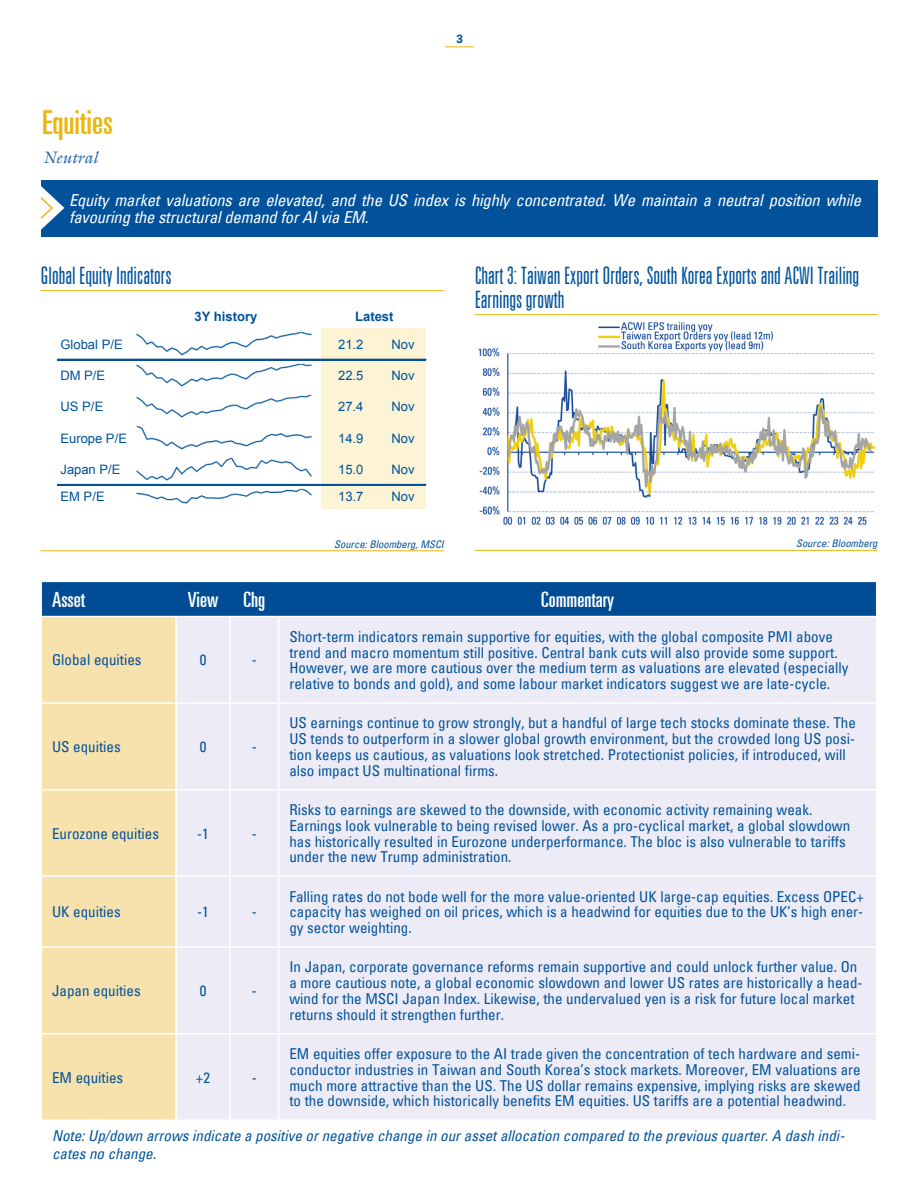
<style>
.page{position:relative;width:918px;height:1188px;background:#fff}
.page>*{position:absolute;margin:0;border:0;box-sizing:border-box;transform-origin:0 0}
.B-head_alt{font:ultra-condensed 33px "Univers";color:#eab610}
.C-head{font:300 ultra-condensed 24px/24px "Univers";color:#01529b}
.t1{font:ultra-condensed 21px "Univers";color:#fff}
.Callout{font:italic condensed 16.5px/17.2px "Univers";letter-spacing:-.01em;color:#fff}
.Body{font:italic 16.5px "Galliard";color:#2262a6}
.t2{font:condensed 15px/15.8px "Univers";color:#01529b}
.t3{font:italic condensed 15px/18px "Univers";color:#01529b}
.t4{font:13.05px "Arial";letter-spacing:-.005em;color:#00529b}
.t5{font:700 13.05px "Arial";color:#00529b}
.t6{font:700 12px "Univers";color:#01529b}
.SOURCE__flush_right{font:italic condensed 10.5px "Univers";color:#01529b}
</style>
<div class="page">
<hr style="left:475px;top:314px;width:402px;height:1px;background:#eab610">
<div style="left:41px;top:180px;width:836px;height:57px;background:#01529b"></div>
<svg style="left:40px;top:186px;width:24px;height:44px"></svg>
<hr style="left:40px;top:290px;width:404px;height:1px;background:#eab610">
<hr style="left:40px;top:550px;width:404px;height:1px;background:#eab610">
<svg style="left:445px;top:46px;width:29px;height:1px"></svg>
<div style="left:42px;top:582px;width:834px;height:34px;background:#014d95"></div>
<div style="left:42px;top:617px;width:133px;height:503px;background:#f7e2ad"></div>
<div style="left:177px;top:617px;width:699px;height:503px;background:#edecf6"></div>
<hr style="left:229px;top:617px;width:2px;height:85px;background:#fff">
<hr style="left:278px;top:617px;width:1px;height:85px;background:#fff">
<hr style="left:40px;top:702px;width:136px;height:2px;background:#fff">
<hr style="left:176px;top:702px;width:54px;height:2px;background:#fff">
<hr style="left:230px;top:702px;width:49px;height:2px;background:#fff">
<hr style="left:229px;top:704px;width:2px;height:85px;background:#fff">
<hr style="left:279px;top:702px;width:598px;height:2px;background:#fff">
<hr style="left:278px;top:704px;width:1px;height:85px;background:#fff">
<hr style="left:40px;top:789px;width:136px;height:1px;background:#fff">
<hr style="left:176px;top:789px;width:54px;height:1px;background:#fff">
<hr style="left:230px;top:789px;width:49px;height:1px;background:#fff">
<hr style="left:229px;top:790px;width:2px;height:86px;background:#fff">
<hr style="left:279px;top:789px;width:598px;height:1px;background:#fff">
<hr style="left:278px;top:790px;width:1px;height:86px;background:#fff">
<hr style="left:40px;top:876px;width:136px;height:1px;background:#fff">
<hr style="left:176px;top:876px;width:54px;height:1px;background:#fff">
<hr style="left:230px;top:876px;width:49px;height:1px;background:#fff">
<hr style="left:229px;top:877px;width:2px;height:69px;background:#fff">
<hr style="left:279px;top:876px;width:598px;height:1px;background:#fff">
<hr style="left:278px;top:877px;width:1px;height:69px;background:#fff">
<hr style="left:40px;top:946px;width:136px;height:2px;background:#fff">
<hr style="left:176px;top:946px;width:54px;height:2px;background:#fff">
<hr style="left:230px;top:946px;width:49px;height:2px;background:#fff">
<hr style="left:229px;top:948px;width:2px;height:85px;background:#fff">
<hr style="left:279px;top:946px;width:598px;height:2px;background:#fff">
<hr style="left:278px;top:948px;width:1px;height:85px;background:#fff">
<hr style="left:40px;top:1033px;width:136px;height:1px;background:#fff">
<hr style="left:176px;top:1033px;width:54px;height:1px;background:#fff">
<hr style="left:230px;top:1033px;width:49px;height:1px;background:#fff">
<hr style="left:229px;top:1034px;width:2px;height:86px;background:#fff">
<hr style="left:279px;top:1033px;width:598px;height:1px;background:#fff">
<hr style="left:278px;top:1034px;width:1px;height:86px;background:#fff">
<img style="left:478px;top:321px;width:398px;height:204px">
<div style="left:321px;top:329px;width:105px;height:31px;background:#fcf4d4"></div>
<img style="left:133px;top:332px;width:182px;height:27px">
<div style="left:321px;top:360px;width:105px;height:31px;background:#fcf4d4"></div>
<div style="left:321px;top:391px;width:105px;height:32px;background:#fcf4d4"></div>
<div style="left:321px;top:422px;width:105px;height:32px;background:#fcf4d4"></div>
<div style="left:321px;top:454px;width:105px;height:31px;background:#fcf4d4"></div>
<div style="left:321px;top:485px;width:105px;height:24px;background:#fcf4d4"></div>
<hr style="left:58px;top:359px;width:368px;height:2px;background:#01529b">
<hr style="left:58px;top:484px;width:368px;height:2px;background:#01529b">
<hr style="left:475px;top:550px;width:402px;height:1px;background:#eab610">
<p class="t6" style="left:456px;top:32px;width:8px">3</p>
<p class="B-head_alt" style="left:42px;top:108px;width:72px">Equities</p>
<p class="Body" style="left:42px;top:150px;width:57px">Neutral</p>
<p class="Callout" style="left:69px;top:191px;width:793px">Equity market valuations are elevated, and the US index is highly concentrated. We maintain a neutral position while favouring the structural demand for AI via EM.</p>
<p class="C-head" style="left:40px;top:264px;width:133px">Global Equity Indicators</p>
<p class="t5" style="left:194px;top:308px;width:64px">3Y history</p>
<p class="t5" style="left:355px;top:307px;width:40px">Latest</p>
<p class="t4" style="left:61px;top:336px;width:64px">Global P/E</p>
<p class="t4" style="left:338px;top:336px;width:27px">21.2</p>
<p class="t4" style="left:392px;top:336px;width:25px">Nov</p>
<p class="t4" style="left:61px;top:367px;width:46px">DM P/E</p>
<p class="t4" style="left:338px;top:367px;width:27px">22.5</p>
<p class="t4" style="left:392px;top:367px;width:25px">Nov</p>
<p class="t4" style="left:61px;top:398px;width:44px">US P/E</p>
<p class="t4" style="left:338px;top:398px;width:27px">27.4</p>
<p class="t4" style="left:392px;top:398px;width:25px">Nov</p>
<p class="t4" style="left:61px;top:430px;width:68px">Europe P/E</p>
<p class="t4" style="left:338px;top:430px;width:27px">14.9</p>
<p class="t4" style="left:392px;top:430px;width:25px">Nov</p>
<p class="t4" style="left:60px;top:461px;width:62px">Japan P/E</p>
<p class="t4" style="left:338px;top:461px;width:27px">15.0</p>
<p class="t4" style="left:392px;top:461px;width:25px">Nov</p>
<p class="t4" style="left:60px;top:488px;width:46px">EM P/E</p>
<p class="t4" style="left:338px;top:488px;width:27px">13.7</p>
<p class="t4" style="left:392px;top:488px;width:25px">Nov</p>
<p class="SOURCE__flush_right" style="left:334px;top:537px;width:111px">Source: Bloomberg, MSCI</p>
<p class="C-head" style="left:475px;top:264px;width:386px">Chart 3: Taiwan Export Orders, South Korea Exports and ACWI Trailing<br>Earnings growth</p>
<p class="SOURCE__flush_right" style="left:796px;top:537px;width:83px">Source: Bloomberg</p>
<p class="t1" style="left:52px;top:590px;width:35px">Asset</p>
<p class="t1" style="left:188px;top:590px;width:32px">View</p>
<p class="t1" style="left:244px;top:590px;width:23px">Chg</p>
<p class="t1" style="left:541px;top:590px;width:74px">Commentary</p>
<p class="t2" style="left:52px;top:652px;width:91px">Global equities</p>
<p class="t2" style="left:200px;top:652px;width:8px">0</p>
<p class="t2" style="left:252px;top:652px;width:6px">-</p>
<p class="t2" style="left:52px;top:739px;width:70px">US equities</p>
<p class="t2" style="left:200px;top:739px;width:8px">0</p>
<p class="t2" style="left:252px;top:739px;width:6px">-</p>
<p class="t2" style="left:52px;top:825px;width:108px">Eurozone equities</p>
<p class="t2" style="left:197px;top:825px;width:13px">-1</p>
<p class="t2" style="left:252px;top:825px;width:6px">-</p>
<p class="t2" style="left:52px;top:904px;width:70px">UK equities</p>
<p class="t2" style="left:197px;top:904px;width:13px">-1</p>
<p class="t2" style="left:252px;top:904px;width:6px">-</p>
<p class="t2" style="left:52px;top:983px;width:90px">Japan equities</p>
<p class="t2" style="left:200px;top:983px;width:8px">0</p>
<p class="t2" style="left:252px;top:983px;width:6px">-</p>
<p class="t2" style="left:289px;top:628px;width:561px">Short-term indicators remain supportive for equities, with the global composite PMI above trend and macro momentum still positive. Central bank cuts will also provide some support.<br>However, we are more cautious over the medium term as valuations are elevated (especially relative to bonds and gold), and some labour market indicators suggest we are late-cycle.</p>
<p class="t2" style="left:289px;top:715px;width:568px">US earnings continue to grow strongly, but a handful of large tech stocks dominate these. The US tends to outperform in a slower global growth environment, but the crowded long US posi&shy;tion keeps us cautious, as valuations look stretched. Protectionist policies, if introduced, will also impact US multinational firms.</p>
<p class="t2" style="left:289px;top:802px;width:562px">Risks to earnings are skewed to the downside, with economic activity remaining weak.<br>Earnings look vulnerable to being revised lower. As a pro-cyclical market, a global slowdown has historically resulted in Eurozone underperformance. The bloc is also vulnerable to tariffs under the new Trump administration.</p>
<p class="t2" style="left:289px;top:888px;width:576px;text-align:justify">Falling rates do not bode well for the more value-oriented UK large-cap equities. Excess OPEC+ capacity has weighed on oil prices, which is a headwind for equities due to the UK’s high ener&shy;gy sector weighting.</p>
<p class="t2" style="left:289px;top:959px;width:575px">In Japan, corporate governance reforms remain supportive and could unlock further value. On a more cautious note, a global economic slowdown and lower US rates are historically a head&shy;wind for the MSCI Japan Index. Likewise, the undervalued yen is a risk for future local market returns should it strengthen further.</p>
<p class="t2" style="left:289px;top:1046px;width:573px;text-align:justify">EM equities offer exposure to the AI trade given the concentration of tech hardware and semi&shy;conductor industries in Taiwan and South Korea’s stock markets. Moreover, EM valuations are much more attractive than the US. The US dollar remains expensive, implying risks are skewed to the downside, which historically benefits EM equities. US tariffs are a potential headwind.</p>
<p class="t3" style="left:52px;top:1127px;width:794px">Note: Up/down arrows indicate a positive or negative change in our asset allocation compared to the previous quarter. A dash indi&shy;cates no change.</p>
<p class="t2" style="left:52px;top:1069px;width:73px">EM equities</p>
<p class="t2" style="left:196px;top:1069px;width:16px">+2</p>
<p class="t2" style="left:252px;top:1069px;width:6px">-</p>
</div>
